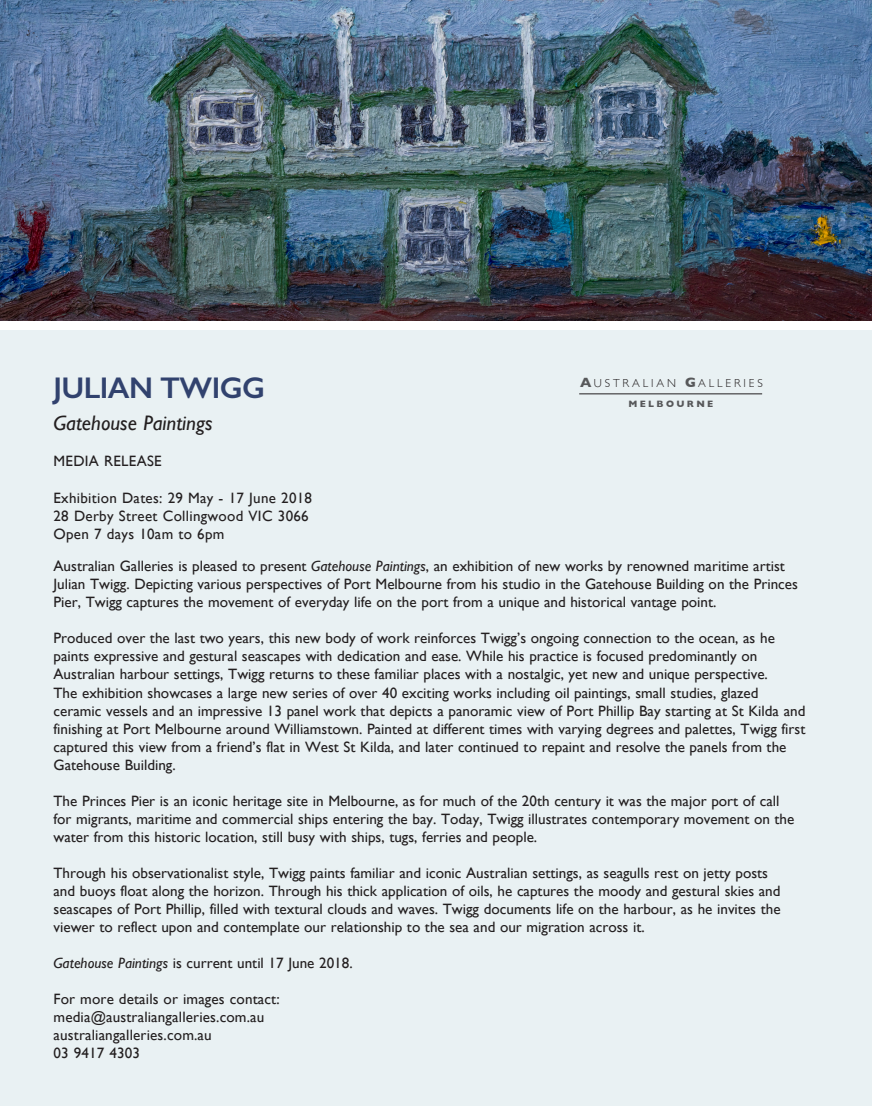
<style>
.page{position:relative;width:872px;height:1106px;background:#fff}
.page>*{position:absolute;margin:0;border:0;box-sizing:border-box;transform-origin:0 0}
.t1{font:600 30px "Gill Sans";letter-spacing:-.02em;color:#31426e}
.t2{font:italic 21px "Gill Sans";color:#231f20}
.t3{font:15px/18px "Gill Sans";color:#231f20}
.t4{font:15px "Gill Sans";letter-spacing:.02em;color:#231f20}
.t5{font:300 11.55px "Gill Sans";letter-spacing:.25em;color:#231f20}
.t6{font:700 9.45px "Gill Sans";letter-spacing:.25em;color:#57585a}
.s1{font-style:italic}
.s2{font-weight:700;font-size:13.65px;color:#57585a}
</style>
<div class="page">
<div style="left:0;top:330px;width:872px;height:776px;background:#e9f1f3"></div>
<hr style="left:579px;top:393px;width:183px;height:1px;background:#231f20">
<img style="left:0;top:0;width:872px;height:321px">
<p class="t1" style="left:54px;top:370px;width:213px">JULIAN TWIGG</p>
<p class="t2" style="left:54px;top:410px;width:160px">Gatehouse Paintings</p>
<p class="t4" style="left:54px;top:452px;width:110px">MEDIA RELEASE</p>
<p class="t4" style="left:54px;top:489px;width:260px">Exhibition Dates: 29 May - 17 June 2018</p>
<p class="t4" style="left:54px;top:507px;width:257px">28 Derby Street Collingwood VIC 3066</p>
<p class="t4" style="left:54px;top:525px;width:172px">Open 7 days 10am to 6pm</p>
<p class="t3" style="left:54px;top:557px;width:746px">Australian Galleries is pleased to present <span class="s1">Gatehouse Paintings</span>, an exhibition of new works by renowned maritime artist<br>Julian Twigg. Depicting various perspectives of Port Melbourne from his studio in the Gatehouse Building on the Princes<br>Pier, Twigg captures the movement of everyday life on the port from a unique and historical vantage point.</p>
<p class="t3" style="left:54px;top:629px;width:723px">Produced over the last two years, this new body of work reinforces Twigg’s ongoing connection to the ocean, as he paints expressive and gestural seascapes with dedication and ease. While his practice is focused predominantly on<br>Australian harbour settings, Twigg returns to these familiar places with a nostalgic, yet new and unique perspective.</p>
<p class="t3" style="left:54px;top:683px;width:753px">The exhibition showcases a large new series of over 40 exciting works including oil paintings, small studies, glazed ceramic vessels and an impressive 13 panel work that depicts a panoramic view of Port Phillip Bay starting at St Kilda and finishing at Port Melbourne around Williamstown. Painted at different times with varying degrees and palettes, Twigg first captured this view from a friend’s flat in West St Kilda, and later continued to repaint and resolve the panels from the Gatehouse Building.</p>
<p class="t3" style="left:54px;top:791px;width:742px">The Princes Pier is an iconic heritage site in Melbourne, as for much of the 20th century it was the major port of call for migrants, maritime and commercial ships entering the bay. Today, Twigg illustrates contemporary movement on the water from this historic location, still busy with ships, tugs, ferries and people.</p>
<p class="t3" style="left:54px;top:863px;width:728px">Through his observationalist style, Twigg paints familiar and iconic Australian settings, as seagulls rest on jetty posts and buoys float along the horizon. Through his thick application of oils, he captures the moody and gestural skies and seascapes of Port Phillip, filled with textural clouds and waves. Twigg documents life on the harbour, as he invites the viewer to reflect upon and contemplate our relationship to the sea and our migration across it.</p>
<p class="t3" style="left:54px;top:953px;width:301px"><span class="s1">Gatehouse Paintings</span> is current until 17 June 2018.</p>
<p class="t3" style="left:54px;top:989px;width:228px">For more details or images contact:</p>
<p class="t3" style="left:54px;top:1007px;width:212px">media@australiangalleries.com.au</p>
<p class="t3" style="left:54px;top:1025px;width:160px">australiangalleries.com.au</p>
<p class="t3" style="left:54px;top:1043px;width:88px">03 9417 4303</p>
<p class="t5" style="left:580px;top:374px;width:184px"><span class="s2">A</span>USTRALIAN <span class="s2">G</span>ALLERIES</p>
<p class="t6" style="left:628px;top:396px;width:86px">MELBOURNE</p>
</div>
